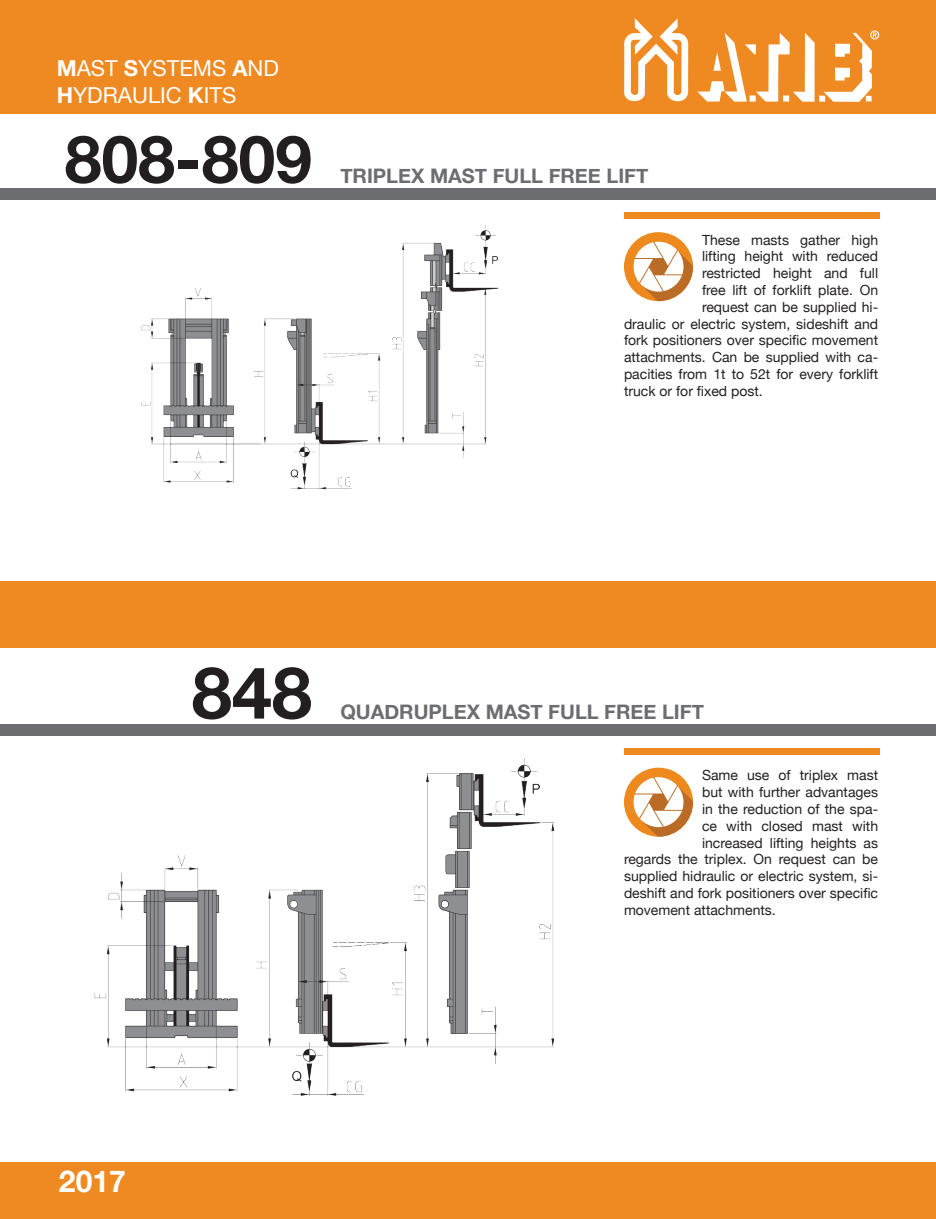
<style>
.page{position:relative;width:936px;height:1219px;background:#fff}
.page>*{position:absolute;margin:0;border:0;box-sizing:border-box;transform-origin:0 0}
.t1{font:700 72px "Helvetica Neue";color:#231f20}
.t2{font:700 66px "Helvetica Neue";color:#231f20}
.t3{font:700 30px "Helvetica Neue";color:#fff}
.t4{font:22px/26.4px "Helvetica Neue";color:#fff}
.t5{font:700 20px "Helvetica Neue";color:#6c6d70}
.t6{font:14px "Helvetica Neue";color:#231f20}
.s1{font-weight:700}
</style>
<div class="page">
<div style="left:0;top:1162px;width:935px;height:57px;background:#ee8a21"></div>
<div style="left:0;top:0;width:935px;height:113px;background:#ee8a21"></div>
<div style="left:0;top:581px;width:935px;height:67px;background:#ee8a21"></div>
<div style="left:624px;top:213px;width:255px;height:6px;background:#ee8a21"></div>
<div style="left:624px;top:748px;width:255px;height:6px;background:#ee8a21"></div>
<svg style="left:624px;top:232px;width:69px;height:69px"></svg>
<svg style="left:624px;top:768px;width:69px;height:69px"></svg>
<div style="left:0;top:188px;width:935px;height:12px;background:#6c6d70"></div>
<div style="left:0;top:724px;width:935px;height:11px;background:#6c6d70"></div>
<img style="left:141px;top:225px;width:358px;height:265px">
<img style="left:94px;top:758px;width:461px;height:338px">
<svg style="left:624px;top:18px;width:64px;height:84px"></svg>
<svg style="left:697px;top:31px;width:182px;height:71px"></svg>
<h3 class="t4" style="left:57px;top:55px;width:224px"><span class="s1">M</span>AST <span class="s1">S</span>YSTEMS <span class="s1">A</span>ND<br><span class="s1">H</span>YDRAULIC <span class="s1">K</span>ITS</h3>
<h2 class="t2" style="left:65px;top:118px;width:249px">808-809</h2>
<h3 class="t5" style="left:340px;top:163px;width:309px">TRIPLEX MAST FULL FREE LIFT</h3>
<p class="t6" style="left:702px;top:231px;width:178px">These masts gather high</p>
<p class="t6" style="left:702px;top:248px;width:177px">lifting height with reduced</p>
<p class="t6" style="left:702px;top:265px;width:177px">restricted height and full</p>
<p class="t6" style="left:702px;top:282px;width:177px">free lift of forklift plate. On</p>
<p class="t6" style="left:702px;top:298px;width:178px">request can be supplied hi-</p>
<p class="t6" style="left:624px;top:315px;width:255px">draulic or electric system, sideshift and</p>
<p class="t6" style="left:624px;top:332px;width:255px">fork positioners over specific movement</p>
<p class="t6" style="left:624px;top:349px;width:256px">attachments. Can be supplied with ca-</p>
<p class="t6" style="left:624px;top:366px;width:255px">pacities from 1t to 52t for every forklift</p>
<p class="t6" style="left:624px;top:382px;width:140px">truck or for fixed post.</p>
<h1 class="t1" style="left:192px;top:648px;width:122px">848</h1>
<h3 class="t5" style="left:340px;top:699px;width:365px">QUADRUPLEX MAST FULL FREE LIFT</h3>
<p class="t6" style="left:702px;top:767px;width:177px">Same use of triplex mast</p>
<p class="t6" style="left:702px;top:784px;width:177px">but with further advantages</p>
<p class="t6" style="left:702px;top:801px;width:178px">in the reduction of the spa-</p>
<p class="t6" style="left:702px;top:817px;width:178px">ce with closed mast with</p>
<p class="t6" style="left:702px;top:834px;width:177px">increased lifting heights as</p>
<p class="t6" style="left:624px;top:851px;width:255px">regards the triplex. On request can be</p>
<p class="t6" style="left:624px;top:868px;width:256px">supplied hidraulic or electric system, si-</p>
<p class="t6" style="left:624px;top:885px;width:255px">deshift and fork positioners over specific</p>
<p class="t6" style="left:624px;top:901px;width:153px">movement attachments.</p>
<h3 class="t3" style="left:59px;top:1162px;width:68px">2017</h3>
</div>
